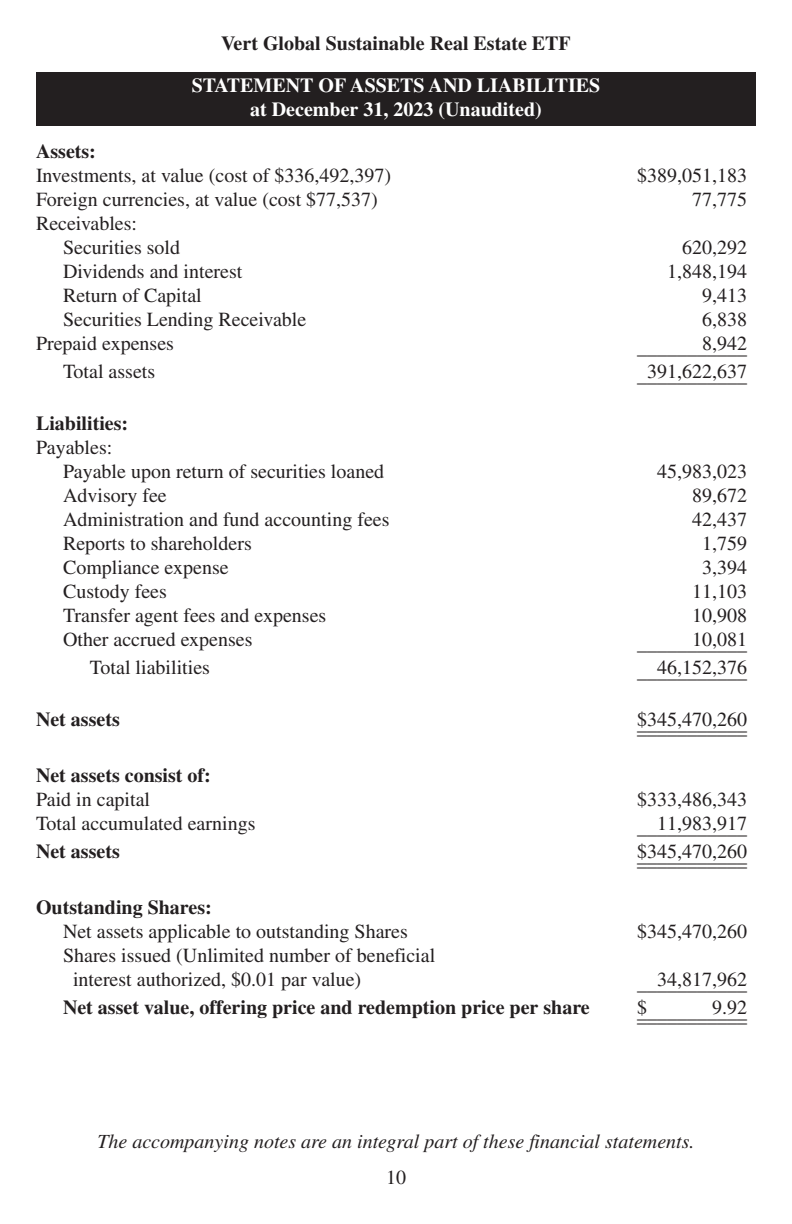
<style>
.page{position:relative;width:792px;height:1224px;background:#fff}
.page>*{position:absolute;margin:0;border:0;box-sizing:border-box;transform-origin:0 0}
.t1{font:20px/24px "Times";color:#231f20}
.t2{font:700 20px "Times";color:#231f20}
.t3{font:700 20px/24px "Times";color:#fff;text-align:center}
.t4{font:italic 20px "Times";color:#231f20}
</style>
<div class="page">
<div style="left:36px;top:72px;width:720px;height:54px;background:#231f20"></div>
<p class="t2" style="left:221px;top:36px;width:351px">Vert Global Sustainable Real Estate ETF</p>
<p class="t3" style="left:192px;top:75px;width:410px">STATEMENT OF ASSETS AND LIABILITIES at December 31, 2023 (Unaudited)</p>
<p class="t3" style="left:249px;top:75px;width:295px">SCHEDULE OF INVESTMENTS</p>
<p class="t2" style="left:36px;top:144px;width:61px">Assets:</p>
<p class="t1" style="left:36px;top:165px;width:357px">Investments, at value (cost of $336,492,397)</p>
<p class="t1" style="left:637px;top:165px;width:112px">$389,051,183</p>
<p class="t1" style="left:36px;top:189px;width:343px">Foreign currencies, at value (cost $77,537)</p>
<p class="t1" style="left:692px;top:189px;width:56px">77,775</p>
<p class="t1" style="left:63px;top:213px;width:119px;text-indent:-27px">Receivables:<br>Securities sold</p>
<p class="t1" style="left:682px;top:237px;width:66px">620,292</p>
<p class="t1" style="left:63px;top:261px;width:181px">Dividends and interest</p>
<p class="t1" style="left:667px;top:261px;width:81px">1,848,194</p>
<p class="t1" style="left:63px;top:285px;width:140px">Return of Capital</p>
<p class="t1" style="left:702px;top:285px;width:46px">9,413</p>
<p class="t1" style="left:63px;top:309px;width:245px">Securities Lending Receivable</p>
<p class="t1" style="left:702px;top:309px;width:46px">6,838</p>
<p class="t1" style="left:36px;top:333px;width:140px">Prepaid expenses</p>
<p class="t1" style="left:637px;top:337px;width:111px">_______8_,9_4_2_</p>
<p class="t1" style="left:63px;top:361px;width:94px">Total assets</p>
<p class="t1" style="left:637px;top:363px;width:111px">_ 3_ 9_ 1_ ,_6_2_2_, 6_ 3_ 7_</p>
<p class="t2" style="left:36px;top:416px;width:94px">Liabilities:</p>
<p class="t1" style="left:63px;top:437px;width:323px;text-indent:-27px">Payables:<br>Payable upon return of securities loaned</p>
<p class="t1" style="left:657px;top:461px;width:91px">45,983,023</p>
<p class="t1" style="left:63px;top:485px;width:105px">Advisory fee</p>
<p class="t1" style="left:692px;top:485px;width:56px">89,672</p>
<p class="t1" style="left:63px;top:509px;width:328px">Administration and fund accounting fees</p>
<p class="t1" style="left:692px;top:509px;width:56px">42,437</p>
<p class="t1" style="left:63px;top:533px;width:190px">Reports to shareholders</p>
<p class="t1" style="left:702px;top:533px;width:46px">1,759</p>
<p class="t1" style="left:63px;top:557px;width:167px">Compliance expense</p>
<p class="t1" style="left:702px;top:557px;width:46px">3,394</p>
<p class="t1" style="left:63px;top:581px;width:105px">Custody fees</p>
<p class="t1" style="left:692px;top:581px;width:56px">11,103</p>
<p class="t1" style="left:63px;top:605px;width:265px">Transfer agent fees and expenses</p>
<p class="t1" style="left:692px;top:605px;width:56px">10,908</p>
<p class="t1" style="left:63px;top:629px;width:191px">Other accrued expenses</p>
<p class="t1" style="left:637px;top:633px;width:111px">______1_0_,0_8_1_</p>
<p class="t1" style="left:90px;top:657px;width:122px">Total liabilities</p>
<p class="t1" style="left:637px;top:661px;width:111px">__4_6_,_1_5_2_,3_7_6_</p>
<p class="t2" style="left:36px;top:712px;width:85px">Net assets</p>
<p class="t1" style="left:637px;top:713px;width:111px">$__3__4__5__,__4__7__0__,2__6__0__</p>
<p class="t2" style="left:36px;top:768px;width:176px">Net assets consist of:</p>
<p class="t1" style="left:36px;top:789px;width:116px">Paid in capital</p>
<p class="t1" style="left:637px;top:789px;width:111px">$333,486,343</p>
<p class="t1" style="left:36px;top:813px;width:221px">Total accumulated earnings</p>
<p class="t1" style="left:637px;top:817px;width:111px">__1_1_,_9_8_3_,9_1_7_</p>
<p class="t2" style="left:36px;top:844px;width:85px">Net assets</p>
<p class="t1" style="left:637px;top:845px;width:111px">$__3__4__5__,__4__7__0__,2__6__0__</p>
<p class="t2" style="left:36px;top:900px;width:177px">Outstanding Shares:</p>
<p class="t1" style="left:63px;top:921px;width:346px">Net assets applicable to outstanding Shares</p>
<p class="t1" style="left:637px;top:921px;width:111px">$345,470,260</p>
<p class="t1" style="left:73px;top:945px;width:364px;text-indent:-10px">Shares issued (Unlimited number of beneficial interest authorized, $0.01 par value)</p>
<p class="t1" style="left:637px;top:973px;width:111px">_ _ _3 _4 ,_8_1_7_, 9_ 6_ 2_</p>
<p class="t2" style="left:63px;top:1000px;width:528px">Net asset value, offering price and redemption price per share</p>
<p class="t1" style="left:637px;top:1001px;width:112px">_$_______9_._9_2</p>
<p class="t1" style="left:637px;top:1005px;width:111px">___________</p>
<p class="t4" style="left:97px;top:1134px;width:599px">The accompanying notes are an integral part of these financial statements.</p>
<p class="t1" style="left:386px;top:1167px;width:21px">10</p>
</div>
